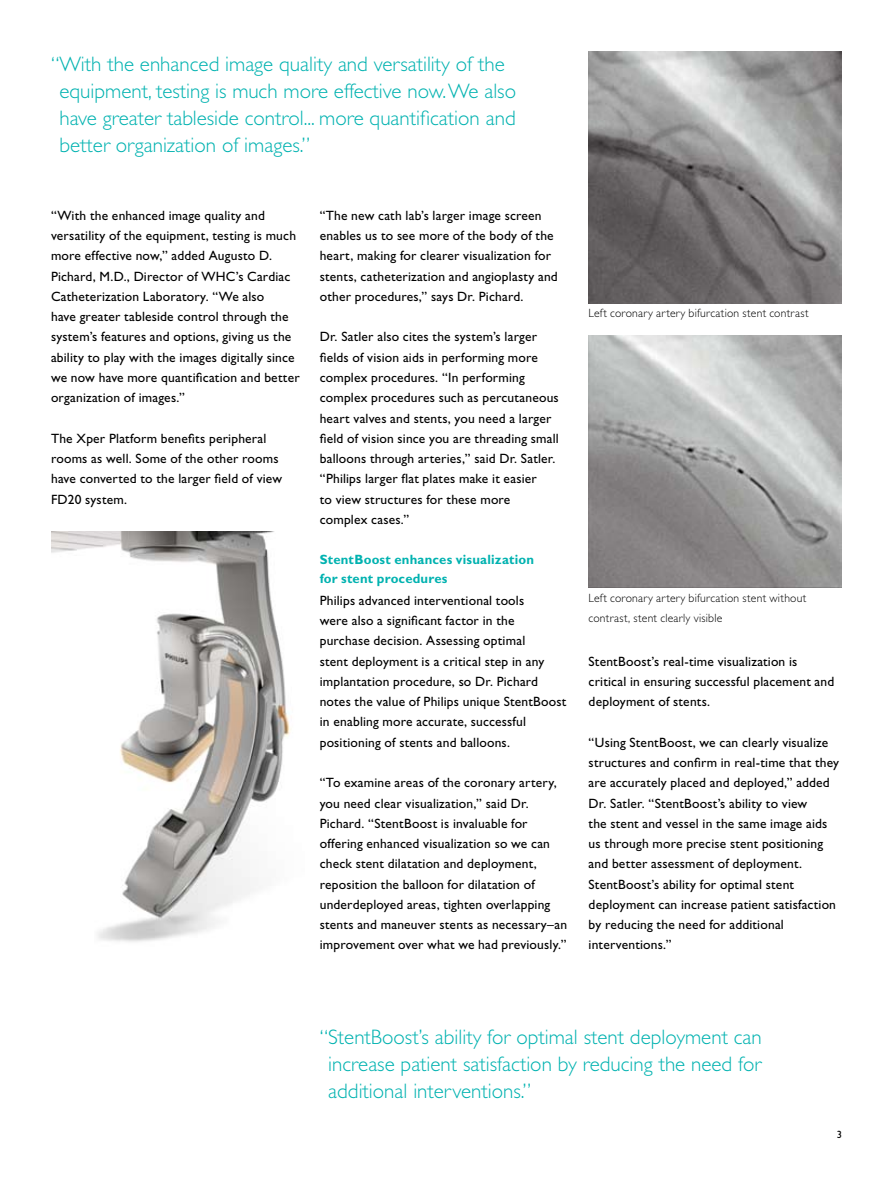
<style>
.page{position:relative;width:893px;height:1187px;background:#fff}
.page>*{position:absolute;margin:0;border:0;box-sizing:border-box;transform-origin:0 0}
.t1{font:300 21px/27px "Gill Alt One";color:#00b2b0}
.t2{font:13.5px/20.2px "Gill Alt One";letter-spacing:.015em;color:#000}
.t3{font:700 13.5px/19.5px "Gill Alt One";letter-spacing:.015em;color:#00b2b0}
.t4{font:300 12px/19.5px "Gill Alt One";letter-spacing:.025em;color:#000}
</style>
<div class="page">
<img style="left:51px;top:531px;width:240px;height:411px">
<img style="left:588px;top:51px;width:254px;height:253px">
<img style="left:588px;top:335px;width:254px;height:253px">
<h1 class="t1" style="left:60px;top:51px;width:458px;text-indent:-9px">“With the enhanced image quality and versatility of the equipment, testing is much more effective now. We also have greater tableside control... more quantification and better organization of images.”</h1>
<p class="t2" style="left:51px;top:205px;width:250px">“With the enhanced image quality and versatility of the equipment, testing is much more effective now,” added Augusto D.<br>Pichard, M.D., Director of WHC’s Cardiac Catheterization Laboratory. “We also<br>have greater tableside control through the system’s features and options, giving us the ability to play with the images digitally since we now have more quantification and better organization of images.”</p>
<p class="t2" style="left:51px;top:428px;width:233px">The Xper Platform benefits peripheral rooms as well. Some of the other rooms have converted to the larger field of view<br>FD20 system.</p>
<p class="t2" style="left:320px;top:205px;width:239px">“The new cath lab’s larger image screen enables us to see more of the body of the heart, making for clearer visualization for stents, catheterization and angioplasty and other procedures,” says Dr. Pichard.</p>
<p class="t2" style="left:320px;top:327px;width:241px">Dr. Satler also cites the system’s larger fields of vision aids in performing more complex procedures. “In performing complex procedures such as percutaneous heart valves and stents, you need a larger field of vision since you are threading small balloons through arteries,” said Dr. Satler. “Philips larger flat plates make it easier<br>to view structures for these more complex cases.”</p>
<p class="t3" style="left:320px;top:549px;width:216px">StentBoost enhances visualization for stent procedures</p>
<p class="t2" style="left:320px;top:590px;width:248px">Philips advanced interventional tools<br>were also a significant factor in the purchase decision. Assessing optimal<br>stent deployment is a critical step in any implantation procedure, so Dr. Pichard notes the value of Philips unique StentBoost in enabling more accurate, successful positioning of stents and balloons.</p>
<p class="t2" style="left:320px;top:772px;width:249px">“To examine areas of the coronary artery, you need clear visualization,” said Dr.<br>Pichard. “StentBoost is invaluable for offering enhanced visualization so we can check stent dilatation and deployment, reposition the balloon for dilatation of underdeployed areas, tighten overlapping stents and maneuver stents as necessary–an improvement over what we had previously.”</p>
<p class="t4" style="left:588px;top:304px;width:222px">Left coronary artery bifurcation stent contrast</p>
<p class="t4" style="left:588px;top:588px;width:219px">Left coronary artery bifurcation stent without contrast, stent clearly visible</p>
<p class="t2" style="left:589px;top:651px;width:247px">StentBoost’s real-time visualization is critical in ensuring successful placement and deployment of stents.</p>
<p class="t2" style="left:589px;top:732px;width:252px">“Using StentBoost, we can clearly visualize structures and confirm in real-time that they are accurately placed and deployed,” added Dr. Satler. “StentBoost’s ability to view<br>the stent and vessel in the same image aids us through more precise stent positioning and better assessment of deployment.<br>StentBoost’s ability for optimal stent deployment can increase patient satisfaction by reducing the need for additional interventions.”</p>
<h1 class="t1" style="left:328px;top:1023px;width:435px;text-align:justify;text-indent:-9px">“StentBoost’s ability for optimal stent deployment can increase patient satisfaction by reducing the need for additional interventions.”</h1>
</div>
